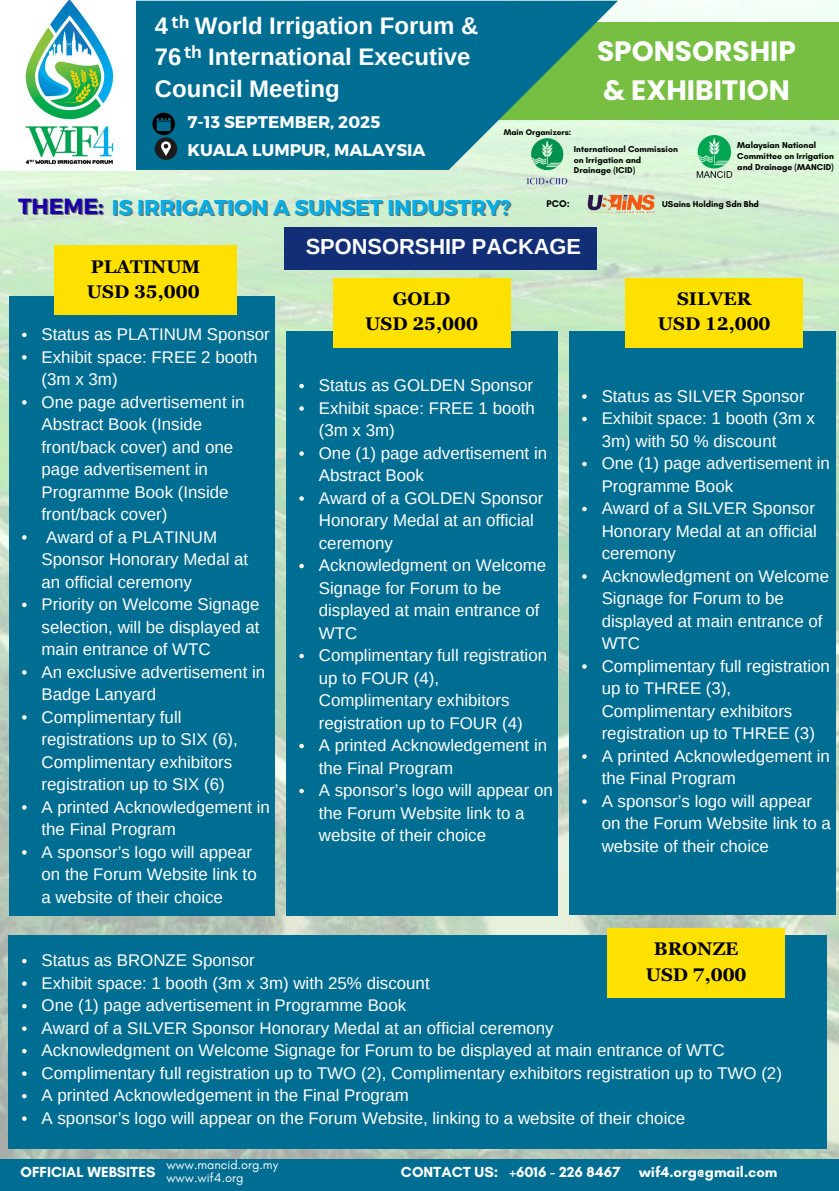
<style>
.page{position:relative;width:839px;height:1191px;background:#fff}
.page>*{position:absolute;margin:0;border:0;box-sizing:border-box;transform-origin:0 0}
.t1{font:700 28px/39px "Poppins";color:#fff}
.t2{font:700 24px/31.6px "Arimo";color:#fff}
.t3{font:700 21.8px "Arimo";color:#fff}
.t4{font:700 21.4px "Montserrat";color:#03aee9}
.t5{font:700 18.4px/25.6px "Georgia Pro";color:#000;text-align:center}
.t6{font:700 17.2px "Canva Sans";color:#fff}
.t7{font:17px/22.4px "Arimo";color:#fff}
.t8{font:700 16.8px "Montserrat";color:#fff}
.t9{font:700 14.8px "Glacial Indifference";color:#fff}
.t10{font:12.8px "Glacial Indifference";color:#fff}
.t11{font:700 9.8px "Glacial Indifference";color:#000}
.t12{font:700 8.8px/11px "Glacial Indifference";color:#000}
.t13{font:700 8.4px "Glacial Indifference";color:#000}
.s1{font-size:22px;color:#1c00a6}
</style>
<div class="page">
<img style="left:0;top:0;width:838px;height:1159px">
<div style="left:346px;top:22px;width:492px;height:98px;background:#76bf42"></div>
<svg style="left:135px;top:1px;width:482px;height:169px;background:#1a7e91"></svg>
<img style="left:0;top:0;width:135px;height:171px">
<div style="left:286px;top:331px;width:271px;height:585px;background:#006e93"></div>
<svg style="left:299px;top:384px;width:5px;height:4px"></svg>
<svg style="left:299px;top:406px;width:5px;height:5px"></svg>
<svg style="left:299px;top:451px;width:5px;height:5px"></svg>
<svg style="left:299px;top:496px;width:5px;height:5px"></svg>
<svg style="left:299px;top:564px;width:5px;height:4px"></svg>
<svg style="left:299px;top:654px;width:5px;height:4px"></svg>
<svg style="left:299px;top:744px;width:5px;height:4px"></svg>
<svg style="left:299px;top:789px;width:5px;height:4px"></svg>
<div style="left:568px;top:331px;width:267px;height:584px;background:#006e93"></div>
<svg style="left:582px;top:394px;width:4px;height:5px"></svg>
<svg style="left:582px;top:417px;width:4px;height:4px"></svg>
<svg style="left:582px;top:462px;width:4px;height:4px"></svg>
<svg style="left:582px;top:507px;width:4px;height:4px"></svg>
<svg style="left:582px;top:574px;width:4px;height:5px"></svg>
<svg style="left:582px;top:664px;width:4px;height:5px"></svg>
<svg style="left:582px;top:754px;width:4px;height:5px"></svg>
<svg style="left:582px;top:799px;width:4px;height:5px"></svg>
<div style="left:9px;top:297px;width:265px;height:619px;background:#006e93"></div>
<svg style="left:22px;top:333px;width:5px;height:4px"></svg>
<svg style="left:22px;top:355px;width:5px;height:5px"></svg>
<svg style="left:22px;top:400px;width:5px;height:5px"></svg>
<svg style="left:22px;top:535px;width:5px;height:5px"></svg>
<svg style="left:22px;top:603px;width:5px;height:4px"></svg>
<svg style="left:22px;top:670px;width:5px;height:5px"></svg>
<svg style="left:22px;top:715px;width:5px;height:5px"></svg>
<svg style="left:22px;top:805px;width:5px;height:5px"></svg>
<svg style="left:22px;top:850px;width:5px;height:5px"></svg>
<div style="left:333px;top:278px;width:177px;height:69px;background:#ffe100"></div>
<div style="left:55px;top:246px;width:182px;height:69px;background:#ffe100"></div>
<div style="left:625px;top:278px;width:178px;height:69px;background:#ffe100"></div>
<svg style="left:152px;top:113px;width:25px;height:47px"></svg>
<div style="left:284px;top:227px;width:312px;height:42px;background:#122e76"></div>
<img style="left:693px;top:136px;width:42px;height:42px">
<img style="left:519px;top:136px;width:55px;height:52px">
<img style="left:586px;top:191px;width:71px;height:25px">
<div style="left:9px;top:935px;width:817px;height:214px;background:#006e93"></div>
<svg style="left:22px;top:959px;width:5px;height:4px"></svg>
<svg style="left:22px;top:981px;width:5px;height:5px"></svg>
<svg style="left:22px;top:1004px;width:5px;height:4px"></svg>
<svg style="left:22px;top:1026px;width:5px;height:5px"></svg>
<svg style="left:22px;top:1049px;width:5px;height:4px"></svg>
<svg style="left:22px;top:1071px;width:5px;height:5px"></svg>
<svg style="left:22px;top:1094px;width:5px;height:4px"></svg>
<svg style="left:22px;top:1116px;width:5px;height:5px"></svg>
<div style="left:607px;top:928px;width:177px;height:70px;background:#ffe100"></div>
<div style="left:0;top:1159px;width:838px;height:32px;background:#006e93"></div>
<p class="t6" style="left:171px;top:9px;width:19px">th</p>
<p class="t6" style="left:184px;top:40px;width:19px">th</p>
<p class="t2" style="left:155px;top:9px;width:325px">4 World Irrigation Forum &amp;<br>76 International Executive<br>Council Meeting</p>
<p class="t8" style="left:187px;top:111px;width:194px">7-13 SEPTEMBER, 2025</p>
<p class="t8" style="left:187px;top:139px;width:239px">KUALA LUMPUR, MALAYSIA</p>
<p class="t13" style="left:503px;top:127px;width:69px">Main Organizers:</p>
<p class="t1" style="left:597px;top:32px;width:200px">SPONSORSHIP &amp; EXHIBITION</p>
<p class="t12" style="left:574px;top:143px;width:105px">International Commission on Irrigation and<br>Drainage (ICID)</p>
<p class="t12" style="left:737px;top:140px;width:98px">Malaysian National<br>Committee on Irrigation and Drainage (MANCID)</p>
<p class="t4" style="left:18px;top:193px;width:494px"><span class="s1">THEME:</span> IS IRRIGATION A SUNSET INDUSTRY?</p>
<p class="t11" style="left:546px;top:198px;width:25px">PCO:</p>
<p class="t12" style="left:662px;top:198px;width:98px">USains Holding Sdn Bhd</p>
<p class="t5" style="left:87px;top:253px;width:115px;text-align:left">PLATINUM<br>USD 35,000</p>
<p class="t7" style="left:42px;top:323px;width:230px">Status as PLATINUM Sponsor</p>
<p class="t7" style="left:42px;top:346px;width:218px">Exhibit space: FREE 2 booth (3m x 3m)</p>
<h2 class="t7" style="left:42px;top:391px;width:204px">One page advertisement in<br>Abstract Book (Inside front/back cover) and one page advertisement in<br>Programme Book (Inside front/back cover)</h2>
<h5 class="t7" style="left:42px;top:526px;width:208px">Award of a PLATINUM<br>Sponsor Honorary Medal at an official ceremony</h5>
<h5 class="t7" style="left:42px;top:593px;width:219px;text-align:justify">Priority on Welcome Signage selection, will be displayed at main entrance of WTC</h5>
<h5 class="t7" style="left:42px;top:661px;width:225px">An exclusive advertisement in<br>Badge Lanyard</h5>
<p class="t7" style="left:42px;top:706px;width:198px">Complimentary full registrations up to SIX (6),<br>Complimentary exhibitors registration up to SIX (6)</p>
<p class="t7" style="left:42px;top:796px;width:230px">A printed Acknowledgement in the Final Program</p>
<p class="t7" style="left:42px;top:841px;width:217px">A sponsor’s logo will appear on the Forum Website link to a website of their choice</p>
<p class="t3" style="left:306px;top:234px;width:277px">SPONSORSHIP PACKAGE</p>
<p class="t5" style="left:365px;top:286px;width:114px">GOLD<br>USD 25,000</p>
<p class="t7" style="left:319px;top:374px;width:216px">Status as GOLDEN Sponsor</p>
<h6 class="t7" style="left:319px;top:397px;width:218px">Exhibit space: FREE 1 booth (3m x 3m)</h6>
<h3 class="t7" style="left:319px;top:442px;width:230px">One (1) page advertisement in<br>Abstract Book</h3>
<h6 class="t7" style="left:319px;top:487px;width:226px">Award of a GOLDEN Sponsor<br>Honorary Medal at an official ceremony</h6>
<p class="t7" style="left:319px;top:554px;width:229px">Acknowledgment on Welcome<br>Signage for Forum to be displayed at main entrance of<br>WTC</p>
<h5 class="t7" style="left:319px;top:644px;width:230px">Complimentary full registration up to FOUR (4),<br>Complimentary exhibitors registration up to FOUR (4)</h5>
<p class="t7" style="left:319px;top:734px;width:230px">A printed Acknowledgement in the Final Program</p>
<h5 class="t7" style="left:319px;top:779px;width:235px">A sponsor’s logo will appear on the Forum Website link to a website of their choice</h5>
<p class="t5" style="left:657px;top:286px;width:114px">SILVER<br>USD 12,000</p>
<p class="t7" style="left:601px;top:385px;width:204px">Status as SILVER Sponsor</p>
<h1 class="t7" style="left:601px;top:407px;width:215px">Exhibit space: 1 booth (3m x<br>3m) with 50 % discount</h1>
<p class="t7" style="left:601px;top:452px;width:230px">One (1) page advertisement in<br>Programme Book</p>
<p class="t7" style="left:601px;top:497px;width:217px;text-align:justify">Award of a SILVER Sponsor Honorary Medal at an official ceremony</p>
<p class="t7" style="left:601px;top:565px;width:229px">Acknowledgment on Welcome<br>Signage for Forum to be displayed at main entrance of<br>WTC</p>
<p class="t7" style="left:601px;top:655px;width:230px">Complimentary full registration up to THREE (3),<br>Complimentary exhibitors registration up to THREE (3)</p>
<h2 class="t7" style="left:601px;top:745px;width:230px">A printed Acknowledgement in the Final Program</h2>
<h4 class="t7" style="left:601px;top:790px;width:231px">A sponsor’s logo will appear on the Forum Website link to a website of their choice</h4>
<p class="t5" style="left:645px;top:936px;width:102px">BRONZE<br>USD 7,000</p>
<p class="t7" style="left:42px;top:949px;width:215px">Status as BRONZE Sponsor</p>
<p class="t7" style="left:42px;top:972px;width:389px">Exhibit space: 1 booth (3m x 3m) with 25% discount</p>
<p class="t7" style="left:42px;top:994px;width:366px">One (1) page advertisement in Programme Book</p>
<p class="t7" style="left:42px;top:1017px;width:513px">Award of a SILVER Sponsor Honorary Medal at an official ceremony</p>
<p class="t7" style="left:42px;top:1039px;width:684px">Acknowledgment on Welcome Signage for Forum to be displayed at main entrance of WTC</p>
<p class="t7" style="left:42px;top:1062px;width:742px">Complimentary full registration up to TWO (2), Complimentary exhibitors registration up to TWO (2)</p>
<p class="t7" style="left:42px;top:1084px;width:369px">A printed Acknowledgement in the Final Program</p>
<h5 class="t7" style="left:42px;top:1107px;width:645px">A sponsor’s logo will appear on the Forum Website, linking to a website of their choice</h5>
<p class="t9" style="left:21px;top:1163px;width:136px">OFFICIAL WEBSITES</p>
<p class="t10" style="left:166px;top:1157px;width:113px">www.mancid.org.my</p>
<p class="t10" style="left:166px;top:1170px;width:79px">www.wif4.org</p>
<p class="t9" style="left:401px;top:1163px;width:221px">CONTACT US: +6016 - 226 8467</p>
<p class="t9" style="left:639px;top:1163px;width:140px">wif4.org@gmail.com</p>
</div>
